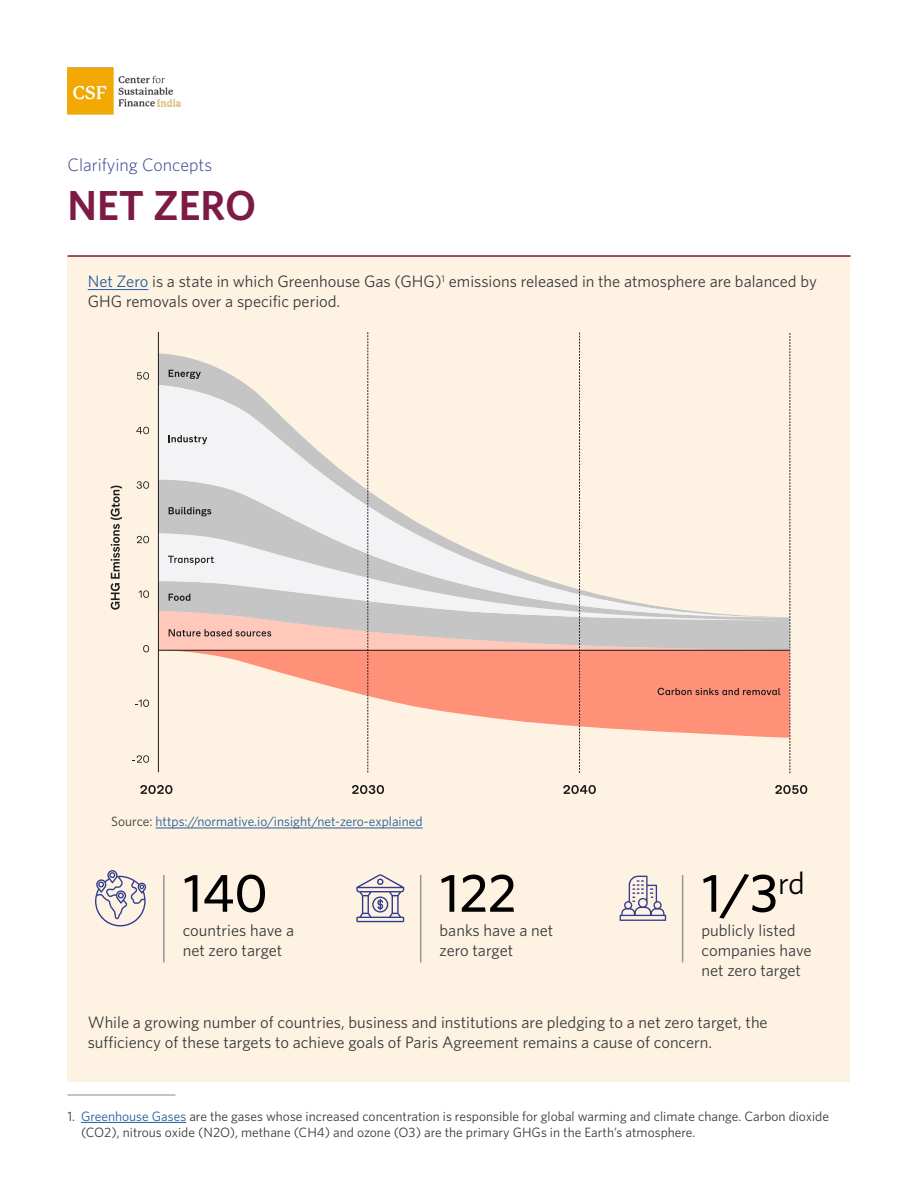
<style>
.page{position:relative;width:918px;height:1188px;background:#fff}
.page>*{position:absolute;margin:0;border:0;box-sizing:border-box;transform-origin:0 0}
.t1{font:500 54px "Whitney";color:#000}
.t2{font:600 42px "Whitney";color:#7d1a46}
.t3{font:300 18px "Whitney";color:#323d8d}
.t4{font:16.5px/19.8px "Whitney";color:#393a39}
.t5{font:13.5px/16.5px "Whitney";color:#393a39}
.t6{font:13.5px "Whitney";color:#215e9e}
.s1{color:#215e9e}
.s2{color:#393a39}
</style>
<div class="page">
<div style="left:68px;top:310px;width:782px;height:688px;background:#fef3e3"></div>
<div style="left:68px;top:255px;width:782px;height:78px;background:#fef3e3"></div>
<hr style="left:88px;top:289px;width:60px;height:1px;background:#215e9e">
<div style="left:68px;top:996px;width:782px;height:86px;background:#fef3e3"></div>
<hr style="left:68px;top:255px;width:782px;height:2px;background:#7d1a46">
<img style="left:68px;top:67px;width:113px;height:48px">
<svg style="left:95px;top:870px;width:51px;height:57px"></svg>
<hr style="left:163px;top:875px;width:2px;height:87px;background:#969696">
<svg style="left:356px;top:874px;width:48px;height:48px"></svg>
<hr style="left:420px;top:875px;width:1px;height:87px;background:#969696">
<svg style="left:620px;top:876px;width:46px;height:45px"></svg>
<hr style="left:682px;top:875px;width:1px;height:87px;background:#969696">
<svg style="left:137px;top:372px;width:12px;height:8px"></svg>
<svg style="left:136px;top:427px;width:13px;height:7px"></svg>
<svg style="left:137px;top:481px;width:12px;height:8px"></svg>
<svg style="left:137px;top:536px;width:12px;height:7px"></svg>
<svg style="left:139px;top:590px;width:10px;height:8px"></svg>
<svg style="left:143px;top:645px;width:6px;height:7px"></svg>
<svg style="left:158px;top:332px;width:633px;height:441px"></svg>
<svg style="left:135px;top:700px;width:14px;height:7px"></svg>
<svg style="left:133px;top:755px;width:16px;height:8px"></svg>
<svg style="left:140px;top:785px;width:32px;height:9px"></svg>
<svg style="left:352px;top:785px;width:32px;height:9px"></svg>
<svg style="left:563px;top:785px;width:33px;height:9px"></svg>
<svg style="left:775px;top:785px;width:32px;height:9px"></svg>
<svg style="left:111px;top:486px;width:11px;height:124px"></svg>
<hr style="left:156px;top:828px;width:267px;height:1px;background:#215e9e">
<hr style="left:68px;top:1094px;width:108px;height:2px;background:#969696">
<hr style="left:81px;top:1122px;width:105px;height:1px;background:#215e9e">
<p class="t3" style="left:68px;top:154px;width:146px">Clarifying Concepts</p>
<h2 class="t2" style="left:68px;top:180px;width:190px">NET ZERO</h2>
<p class="t4" style="left:88px;top:271px;width:731px"><span class="s1">Net Zero</span> is a state in which Greenhouse Gas (GHG)<sup>1</sup> emissions released in the atmosphere are balanced by<br>GHG removals over a specific period.</p>
<p class="t6" style="left:111px;top:813px;width:313px"><span class="s2">Source:</span> https://normative.io/insight/net-zero-explained</p>
<h1 class="t1" style="left:183px;top:860px;width:86px">140</h1>
<p class="t4" style="left:183px;top:920px;width:113px">countries have a net zero target</p>
<h1 class="t1" style="left:440px;top:860px;width:78px">122</h1>
<p class="t4" style="left:440px;top:920px;width:115px">banks have a net zero target</p>
<h1 class="t1" style="left:702px;top:860px;width:104px">1/3<sup>rd</sup></h1>
<p class="t4" style="left:702px;top:920px;width:112px">publicly listed companies have net zero target</p>
<p class="t4" style="left:88px;top:1012px;width:682px">While a growing number of countries, business and institutions are pledging to a net zero target, the sufficiency of these targets to achieve goals of Paris Agreement remains a cause of concern.</p>
<p class="t5" style="left:81px;top:1107px;width:750px;text-indent:-14px">1. <span class="s1">Greenhouse Gases</span> are the gases whose increased concentration is responsible for global warming and climate change. Carbon dioxide (CO2), nitrous oxide (N2O), methane (CH4) and ozone (O3) are the primary GHGs in the Earth’s atmosphere.</p>
</div>
